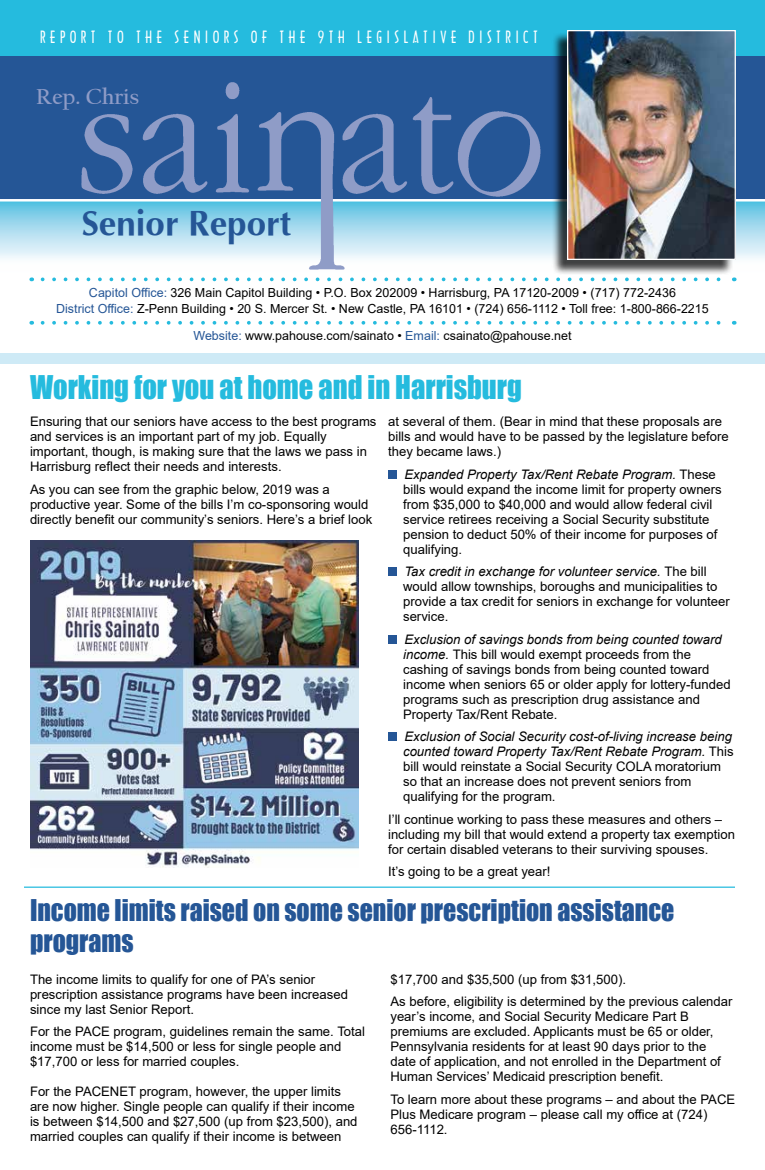
<style>
.page{position:relative;width:765px;height:1170px;background:#fff}
.page>*{position:absolute;margin:0;border:0;box-sizing:border-box;transform-origin:0 0}
.t1{font:700 35px "Optimum";color:#255696}
.t2{font:30px "Impact";color:#25bbde;scale:.95 1}
.t3{font:27.5px/31.2px "Impact";color:#255696;scale:.94 1}
.t4{font:700 22.75px "Californian FB";color:#8f9cc7}
.t5{font:16.25px "COSMI006";letter-spacing:.27em;color:#fff}
.t6{font:13.12px/15px "Arial";color:#000001}
.t7{font:12.5px/16.2px "Arial";color:#000001;text-align:center}
.s1{color:#255696}
.s2{font-style:italic}
</style>
<div class="page">
<div style="left:388px;top:470px;width:9px;height:9px;background:#255696"></div>
<div style="left:388px;top:567px;width:9px;height:9px;background:#255696"></div>
<div style="left:388px;top:635px;width:9px;height:9px;background:#255696"></div>
<div style="left:388px;top:732px;width:9px;height:9px;background:#255696"></div>
<img style="left:31px;top:540px;width:328px;height:328px">
<hr style="left:24px;top:887px;width:711px;height:1px;background:#25bbde">
<div style="left:0;top:198px;width:765px;height:75px;background:linear-gradient(to bottom,#55bee1,#fff)"></div>
<div style="left:0;top:53px;width:765px;height:148px;background:#255696"></div>
<svg style="left:43px;top:321px;width:678px;height:4px"></svg>
<svg style="left:43px;top:278px;width:678px;height:3px"></svg>
<hr style="left:0;top:199px;width:765px;height:3px;background:#fff">
<img style="left:81px;top:82px;width:461px;height:190px">
<div style="left:0;top:0;width:765px;height:56px;background:#25bbde"></div>
<div style="left:0;top:353px;width:765px;height:10px;background:#ceeaf6"></div>
<div style="left:551px;top:32px;width:183px;height:243px;background:#000001;opacity:.75"></div>
<img style="left:569px;top:32px;width:165px;height:226px">
<div style="left:567px;top:30px;width:169px;height:230px;border:1px solid #fff"></div>
<p class="t5" style="left:40px;top:29px;width:499px">REPORT TO THE SENIORS OF THE 9TH LEGISLATIVE DISTRICT</p>
<h3 class="t4" style="left:36px;top:84px;width:104px">Rep. Chris</h3>
<h1 class="t1" style="left:81px;top:201px;width:212px">Senior Report</h1>
<p class="t7" style="left:56px;top:285px;width:654px"><span class="s1">Capitol Office:</span> 326 Main Capitol Building • P.O. Box 202009 • Harrisburg, PA 17120-2009 • (717) 772-2436<br><span class="s1">District Office:</span> Z-Penn Building • 20 S. Mercer St. • New Castle, PA 16101 • (724) 656-1112 • Toll free: 1-800-866-2215</p>
<p class="t7" style="left:193px;top:327px;width:380px"><span class="s1">Website:</span> www.pahouse.com/sainato • <span class="s1">Email:</span> csainato@pahouse.net</p>
<h2 class="t2" style="left:30px;top:364px;width:519px">Working for you at home and in Harrisburg</h2>
<p class="t6" style="left:30px;top:414px;width:348px">Ensuring that our seniors have access to the best programs and services is an important part of my job. Equally important, though, is making sure that the laws we pass in Harrisburg reflect their needs and interests.</p>
<p class="t6" style="left:30px;top:481px;width:344px">As you can see from the graphic below, 2019 was a productive year. Some of the bills I’m co-sponsoring would directly benefit our community’s seniors. Here’s a brief look</p>
<p class="t6" style="left:388px;top:414px;width:342px">at several of them. (Bear in mind that these proposals are bills and would have to be passed by the legislature before they became laws.)</p>
<p class="t6" style="left:403px;top:466px;width:320px"><span class="s2">Expanded Property Tax/Rent Rebate Program.</span> These bills would expand the income limit for property owners from $35,000 to $40,000 and would allow federal civil service retirees receiving a Social Security substitute pension to deduct 50% of their income for purposes of qualifying.</p>
<p class="t6" style="left:403px;top:564px;width:328px"><span class="s2">Tax credit in exchange for volunteer service.</span> The bill would allow townships, boroughs and municipalities to provide a tax credit for seniors in exchange for volunteer service.</p>
<p class="t6" style="left:403px;top:631px;width:329px"><span class="s2">Exclusion of savings bonds from being counted toward income.</span> This bill would exempt proceeds from the cashing of savings bonds from being counted toward income when seniors 65 or older apply for lottery-funded programs such as prescription drug assistance and Property Tax/Rent Rebate.</p>
<p class="t6" style="left:403px;top:729px;width:332px"><span class="s2">Exclusion of Social Security cost-of-living increase being counted toward Property Tax/Rent Rebate Program.</span> This bill would reinstate a Social Security COLA moratorium so that an increase does not prevent seniors from qualifying for the program.</p>
<p class="t6" style="left:388px;top:811px;width:348px">I’ll continue working to pass these measures and others – including my bill that would extend a property tax exemption for certain disabled veterans to their surviving spouses.</p>
<p class="t6" style="left:388px;top:864px;width:164px">It’s going to be a great year!</p>
<h3 class="t3" style="left:30px;top:893px;width:687px">Income limits raised on some senior prescription assistance programs</h3>
<p class="t6" style="left:30px;top:971px;width:320px">The income limits to qualify for one of PA’s senior prescription assistance programs have been increased since my last Senior Report.</p>
<p class="t6" style="left:30px;top:1024px;width:337px">For the PACE program, guidelines remain the same. Total income must be $14,500 or less for single people and $17,700 or less for married couples.</p>
<p class="t6" style="left:30px;top:1084px;width:329px">For the PACENET program, however, the upper limits are now higher. Single people can qualify if their income is between $14,500 and $27,500 (up from $23,500), and married couples can qualify if their income is between</p>
<p class="t6" style="left:390px;top:968px;width:344px;line-height:22.5px">$17,700 and $35,500 (up from $31,500).<br>As before, eligibility is determined by the previous calendar</p>
<p class="t6" style="left:390px;top:1009px;width:332px">year’s income, and Social Security Medicare Part B premiums are excluded. Applicants must be 65 or older, Pennsylvania residents for at least 90 days prior to the date of application, and not enrolled in the Department of Human Services’ Medicaid prescription benefit.</p>
<p class="t6" style="left:390px;top:1092px;width:346px">To learn more about these programs – and about the PACE<br>Plus Medicare program – please call my office at (724)<br>656-1112.</p>
</div>
